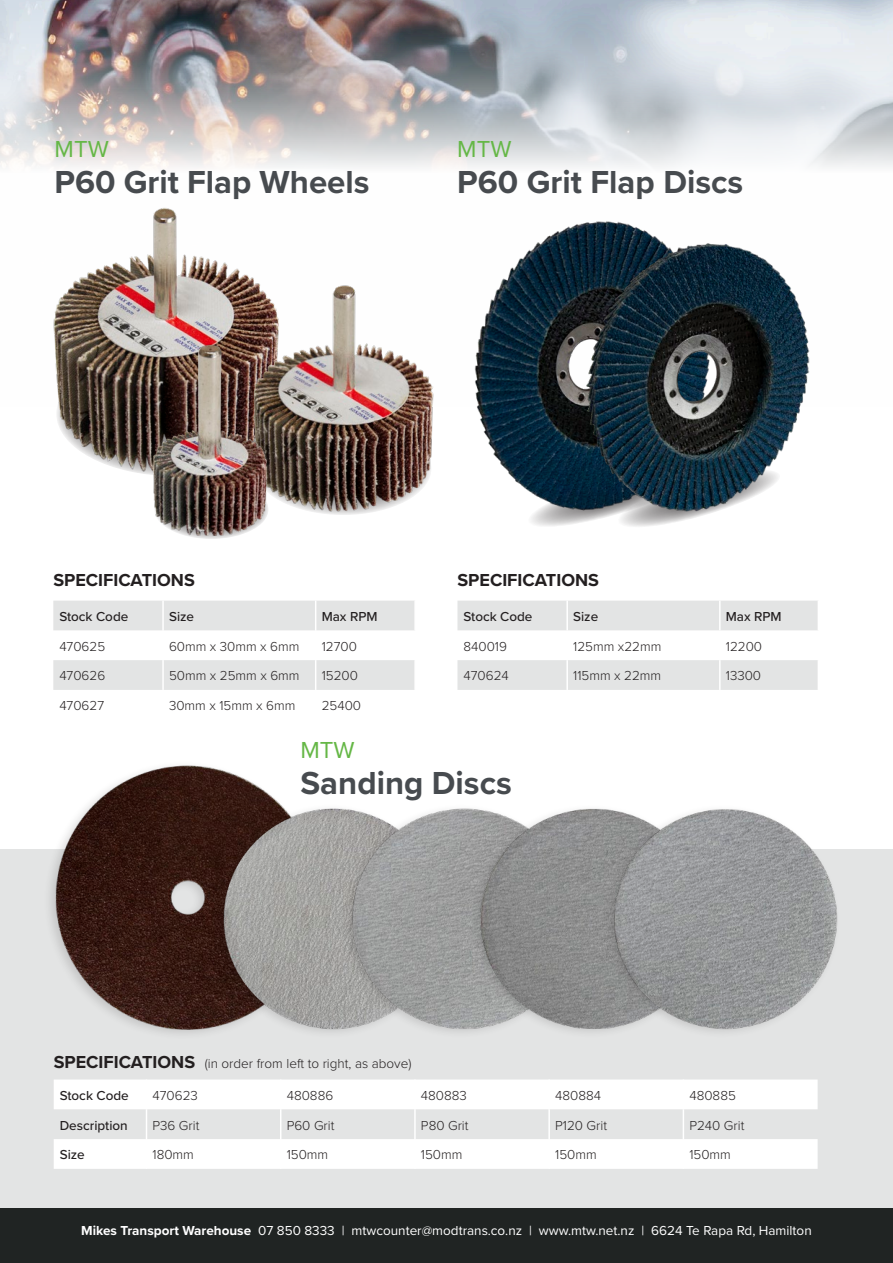
<style>
.page{position:relative;width:893px;height:1263px;background:#fff}
.page>*{position:absolute;margin:0;border:0;box-sizing:border-box;transform-origin:0 0}
.t1{font:700 33px "Proxima Nova";color:#474b4f}
.t2{font:24px "Proxima Nova";color:#65b746}
.Table_Heading{font:700 18px "Proxima Nova";color:#231f20}
.BODY{font:300 13.5px "Proxima Nova";color:#231f20}
.t3{font:13.5px "Proxima Nova";color:#fff}
.Body_bold{font:500 13.5px "Proxima Nova";color:#231f20}
.Heading{font:300 13.5px "Proxima Nova";color:#231f20}
.s1{font-weight:700;font-size:18px}
.s2{font-weight:700}
</style>
<div class="page">
<img style="left:0;top:0;width:893px;height:167px">
<div style="left:0;top:849px;width:893px;height:359px;background:#e3e4e4"></div>
<img style="left:53px;top:208px;width:196px;height:258px">
<img style="left:224px;top:277px;width:210px;height:238px">
<img style="left:112px;top:340px;width:201px;height:196px">
<img style="left:474px;top:221px;width:184px;height:267px">
<svg style="left:524px;top:464px;width:186px;height:63px"></svg>
<img style="left:561px;top:239px;width:249px;height:274px">
<svg style="left:53px;top:601px;width:361px;height:89px"></svg>
<hr style="left:162px;top:630px;width:2px;height:30px;background:#fff">
<hr style="left:315px;top:630px;width:1px;height:30px;background:#fff">
<hr style="left:162px;top:660px;width:2px;height:30px;background:#fff">
<hr style="left:315px;top:660px;width:1px;height:30px;background:#fff">
<svg style="left:54px;top:1079px;width:764px;height:90px;fill:#fff"></svg>
<hr style="left:146px;top:1079px;width:1px;height:30px;background:#fff">
<hr style="left:280px;top:1079px;width:1px;height:30px;background:#fff">
<hr style="left:414px;top:1079px;width:2px;height:30px;background:#fff">
<hr style="left:548px;top:1079px;width:2px;height:30px;background:#fff">
<hr style="left:683px;top:1079px;width:1px;height:30px;background:#fff">
<hr style="left:146px;top:1109px;width:1px;height:30px;background:#fff">
<hr style="left:280px;top:1109px;width:1px;height:30px;background:#fff">
<hr style="left:414px;top:1109px;width:2px;height:30px;background:#fff">
<hr style="left:548px;top:1109px;width:2px;height:30px;background:#fff">
<hr style="left:683px;top:1109px;width:1px;height:30px;background:#fff">
<hr style="left:146px;top:1139px;width:1px;height:30px;background:#fff">
<hr style="left:280px;top:1139px;width:1px;height:30px;background:#fff">
<hr style="left:414px;top:1139px;width:2px;height:30px;background:#fff">
<hr style="left:548px;top:1139px;width:2px;height:30px;background:#fff">
<hr style="left:683px;top:1139px;width:1px;height:30px;background:#fff">
<svg style="left:457px;top:601px;width:361px;height:89px"></svg>
<div style="left:43px;top:760px;width:280px;height:280px;background:#231f20;opacity:.15"></div>
<img style="left:53px;top:764px;width:267px;height:268px">
<div style="left:212px;top:803px;width:236px;height:236px;background:#231f20;opacity:.15"></div>
<img style="left:216px;top:802px;width:125px;height:233px">
<div style="left:341px;top:803px;width:239px;height:236px;background:#231f20;opacity:.15"></div>
<img style="left:346px;top:803px;width:123px;height:233px">
<div style="left:469px;top:803px;width:242px;height:235px;background:#231f20;opacity:.15"></div>
<img style="left:477px;top:803px;width:126px;height:230px">
<div style="left:603px;top:803px;width:238px;height:236px;background:#231f20;opacity:.15"></div>
<img style="left:605px;top:803px;width:233px;height:236px">
<div style="left:0;top:1208px;width:893px;height:55px;background:#202423"></div>
<p class="t2" style="left:55px;top:131px;width:56px">MTW</p>
<p class="t1" style="left:55px;top:157px;width:316px">P60 Grit Flap Wheels</p>
<p class="t2" style="left:457px;top:131px;width:56px">MTW</p>
<p class="t1" style="left:457px;top:157px;width:288px">P60 Grit Flap Discs</p>
<p class="Table_Heading" style="left:53px;top:567px;width:143px">SPECIFICATIONS</p>
<p class="Body_bold" style="left:59px;top:606px;width:71px">Stock Code</p>
<p class="Body_bold" style="left:169px;top:606px;width:27px">Size</p>
<p class="Body_bold" style="left:322px;top:606px;width:57px">Max RPM</p>
<p class="BODY" style="left:59px;top:636px;width:47px">470625</p>
<p class="BODY" style="left:169px;top:636px;width:132px">60mm x 30mm x 6mm</p>
<p class="BODY" style="left:322px;top:636px;width:37px">12700</p>
<p class="BODY" style="left:59px;top:666px;width:47px">470626</p>
<p class="BODY" style="left:169px;top:666px;width:132px">50mm x 25mm x 6mm</p>
<p class="BODY" style="left:322px;top:666px;width:38px">15200</p>
<p class="BODY" style="left:59px;top:695px;width:46px">470627</p>
<p class="BODY" style="left:169px;top:695px;width:128px">30mm x 15mm x 6mm</p>
<p class="BODY" style="left:322px;top:695px;width:41px">25400</p>
<p class="Table_Heading" style="left:457px;top:567px;width:143px">SPECIFICATIONS</p>
<p class="Body_bold" style="left:463px;top:606px;width:71px">Stock Code</p>
<p class="Body_bold" style="left:573px;top:606px;width:27px">Size</p>
<p class="Body_bold" style="left:726px;top:606px;width:57px">Max RPM</p>
<p class="BODY" style="left:463px;top:636px;width:45px">840019</p>
<p class="BODY" style="left:573px;top:636px;width:90px">125mm x22mm</p>
<p class="BODY" style="left:726px;top:636px;width:38px">12200</p>
<p class="BODY" style="left:463px;top:666px;width:47px">470624</p>
<p class="BODY" style="left:573px;top:666px;width:89px">115mm x 22mm</p>
<p class="BODY" style="left:726px;top:666px;width:37px">13300</p>
<p class="t2" style="left:300px;top:732px;width:56px">MTW</p>
<p class="t1" style="left:300px;top:758px;width:213px">Sanding Discs</p>
<p class="Heading" style="left:54px;top:1053px;width:359px"><span class="s1">SPECIFICATIONS</span> (in order from left to right, as above)</p>
<p class="Body_bold" style="left:60px;top:1085px;width:71px">Stock Code</p>
<p class="BODY" style="left:152px;top:1085px;width:47px">470623</p>
<p class="BODY" style="left:287px;top:1085px;width:48px">480886</p>
<p class="BODY" style="left:421px;top:1085px;width:47px">480883</p>
<p class="BODY" style="left:555px;top:1085px;width:47px">480884</p>
<p class="BODY" style="left:689px;top:1085px;width:48px">480885</p>
<p class="Body_bold" style="left:60px;top:1115px;width:70px">Description</p>
<p class="BODY" style="left:152px;top:1115px;width:48px">P36 Grit</p>
<p class="BODY" style="left:287px;top:1115px;width:49px">P60 Grit</p>
<p class="BODY" style="left:421px;top:1115px;width:49px">P80 Grit</p>
<p class="BODY" style="left:555px;top:1115px;width:53px">P120 Grit</p>
<p class="BODY" style="left:689px;top:1115px;width:57px">P240 Grit</p>
<p class="Body_bold" style="left:60px;top:1145px;width:27px">Size</p>
<p class="BODY" style="left:152px;top:1145px;width:43px">180mm</p>
<p class="BODY" style="left:287px;top:1145px;width:43px">150mm</p>
<p class="BODY" style="left:421px;top:1145px;width:43px">150mm</p>
<p class="BODY" style="left:555px;top:1145px;width:43px">150mm</p>
<p class="BODY" style="left:689px;top:1145px;width:43px">150mm</p>
<p class="t3" style="left:81px;top:1220px;width:732px"><span class="s2">Mikes Transport Warehouse</span> 07 850 8333 | mtwcounter@modtrans.co.nz | www.mtw.net.nz | 6624 Te Rapa Rd, Hamilton</p>
</div>
